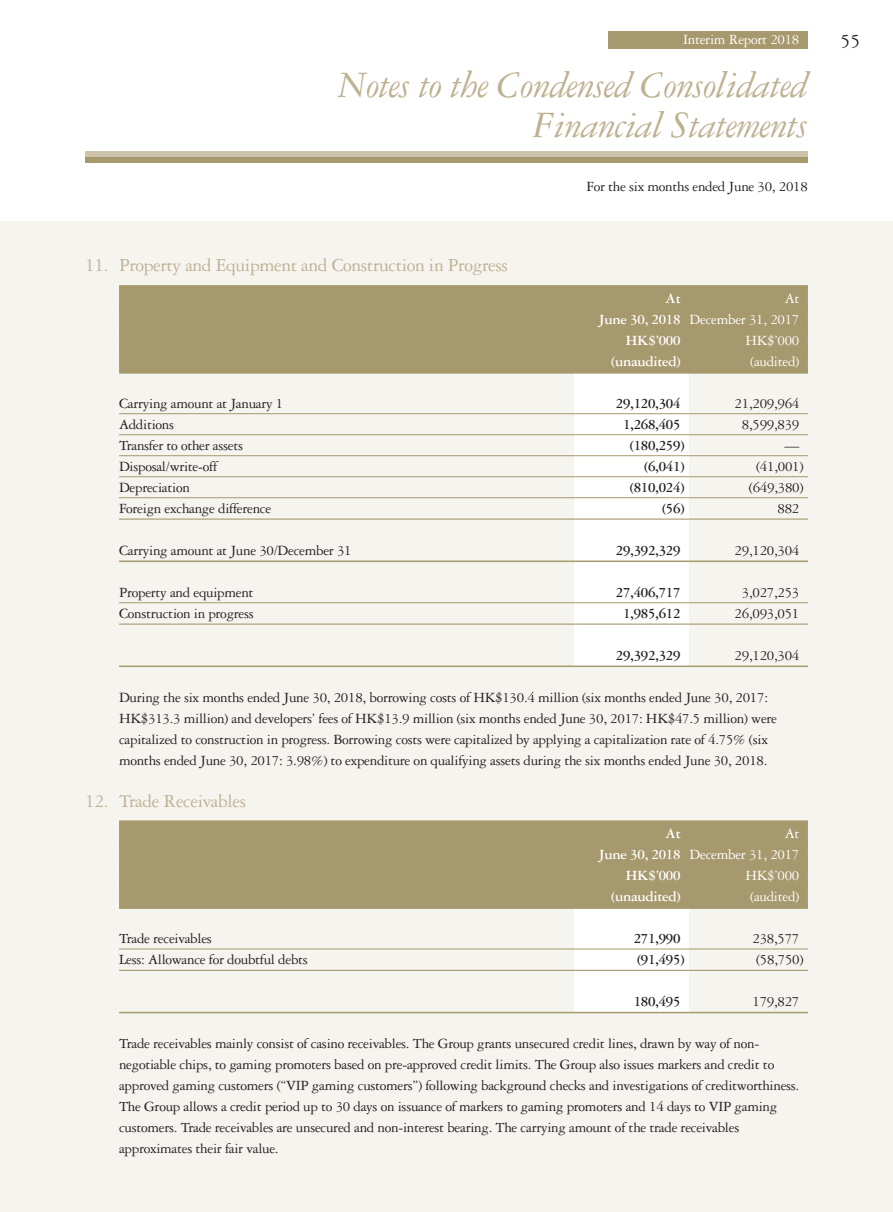
<style>
.page{position:relative;width:893px;height:1212px;background:#fff}
.page>*{position:absolute;margin:0;border:0;box-sizing:border-box;transform-origin:0 0}
.t1{font:italic 39.75px/39.8px "Garamond 3 LT Std";letter-spacing:-.02em;color:#beb192;text-align:right}
.t2{font:20.25px "Garamond 3 LT Std";color:#231f20}
.Subhead_1{font:19.5px "Garamond 3 LT Std";letter-spacing:-.02em;color:#beb192}
.Body_text{font:15px/21px "Garamond 3 LT Std";letter-spacing:-.02em;color:#231f20}
.Table_2_Colume{font:15px "Garamond 3 LT Std";letter-spacing:-.02em;color:#231f20}
.Table_2_Colume-2{font:700 15px "Garamond 3 LT Std";letter-spacing:-.02em;color:#231f20}
.Table_head_2_Colume{font:15px "Garamond 3 LT Std";letter-spacing:-.02em;color:#fff}
.Table_head_2_Colume-2{font:700 15px "Garamond 3 LT Std";letter-spacing:-.02em;color:#fff}
.s1{font-weight:700}
</style>
<div class="page">
<div style="left:608px;top:32px;width:200px;height:17px;background:#a7996e"></div>
<div style="left:85px;top:151px;width:723px;height:12px;background:#cec4ab"></div>
<div style="left:85px;top:157px;width:723px;height:6px;background:#a7996e"></div>
<div style="left:0;top:221px;width:893px;height:991px;background:#f5f4ef"></div>
<div style="left:574px;top:862px;width:115px;height:150px;background:#fff"></div>
<div style="left:574px;top:368px;width:115px;height:298px;background:#fff"></div>
<div style="left:119px;top:285px;width:689px;height:26px;background:#a7996e"></div>
<div style="left:119px;top:306px;width:689px;height:26px;background:#a7996e"></div>
<div style="left:119px;top:327px;width:689px;height:26px;background:#a7996e"></div>
<div style="left:119px;top:348px;width:689px;height:26px;background:#a7996e"></div>
<hr style="left:119px;top:413px;width:689px;height:1px;background:#a7996e">
<hr style="left:119px;top:434px;width:689px;height:1px;background:#a7996e">
<hr style="left:119px;top:455px;width:689px;height:1px;background:#a7996e">
<hr style="left:119px;top:476px;width:689px;height:1px;background:#a7996e">
<hr style="left:119px;top:497px;width:689px;height:1px;background:#a7996e">
<hr style="left:119px;top:518px;width:689px;height:2px;background:#a7996e">
<hr style="left:119px;top:560px;width:689px;height:2px;background:#a7996e">
<hr style="left:119px;top:602px;width:689px;height:1px;background:#a7996e">
<hr style="left:119px;top:623px;width:689px;height:2px;background:#a7996e">
<hr style="left:119px;top:665px;width:689px;height:2px;background:#a7996e">
<div style="left:119px;top:820px;width:689px;height:26px;background:#a7996e"></div>
<div style="left:119px;top:841px;width:689px;height:26px;background:#a7996e"></div>
<div style="left:119px;top:862px;width:689px;height:26px;background:#a7996e"></div>
<div style="left:119px;top:883px;width:689px;height:26px;background:#a7996e"></div>
<hr style="left:119px;top:949px;width:689px;height:1px;background:#a7996e">
<hr style="left:119px;top:970px;width:689px;height:1px;background:#a7996e">
<hr style="left:119px;top:1012px;width:689px;height:1px;background:#a7996e">
<p class="Table_head_2_Colume" style="left:683px;top:32px;width:118px">Interim Report 2018</p>
<h2 class="t2" style="left:840px;top:30px;width:22px">55</h2>
<h1 class="t1" style="left:338px;top:65px;width:471px">Notes to the Condensed Consolidated<br>Financial Statements</h1>
<p class="Subhead_1" style="left:85px;top:255px;width:424px">11. Property and Equipment and Construction in Progress</p>
<p class="Body_text" style="left:587px;top:176px;width:223px">For the six months ended June 30, 2018</p>
<p class="Table_head_2_Colume-2" style="left:665px;top:290px;width:17px">At</p>
<p class="Table_head_2_Colume" style="left:785px;top:290px;width:16px">At</p>
<p class="Table_head_2_Colume" style="left:599px;top:311px;width:202px"><span class="s1">June 30, 2018</span> December 31, 2017</p>
<p class="Table_head_2_Colume-2" style="left:626px;top:332px;width:56px">HK$’000</p>
<p class="Table_head_2_Colume" style="left:745px;top:332px;width:56px">HK$’000</p>
<p class="Table_head_2_Colume-2" style="left:611px;top:353px;width:71px">(unaudited)</p>
<p class="Table_head_2_Colume" style="left:750px;top:353px;width:51px">(audited)</p>
<p class="Table_2_Colume" style="left:119px;top:395px;width:166px">Carrying amount at January 1</p>
<p class="Table_2_Colume-2" style="left:616px;top:395px;width:66px">29,120,304</p>
<p class="Table_2_Colume" style="left:735px;top:395px;width:66px">21,209,964</p>
<p class="Table_2_Colume" style="left:119px;top:416px;width:57px">Additions</p>
<p class="Table_2_Colume-2" style="left:623px;top:416px;width:59px">1,268,405</p>
<p class="Table_2_Colume" style="left:742px;top:416px;width:59px">8,599,839</p>
<p class="Table_2_Colume" style="left:119px;top:437px;width:126px">Transfer to other assets</p>
<p class="Table_2_Colume-2" style="left:630px;top:437px;width:56px">(180,259)</p>
<p class="Table_2_Colume" style="left:784px;top:437px;width:16px">—</p>
<p class="Table_2_Colume" style="left:119px;top:458px;width:100px">Disposal/write-off</p>
<p class="Table_2_Colume-2" style="left:644px;top:458px;width:42px">(6,041)</p>
<p class="Table_2_Colume" style="left:756px;top:458px;width:49px">(41,001)</p>
<p class="Table_2_Colume" style="left:119px;top:479px;width:72px">Depreciation</p>
<p class="Table_2_Colume-2" style="left:630px;top:479px;width:56px">(810,024)</p>
<p class="Table_2_Colume" style="left:749px;top:479px;width:56px">(649,380)</p>
<p class="Table_2_Colume" style="left:119px;top:500px;width:154px">Foreign exchange difference</p>
<p class="Table_2_Colume-2" style="left:662px;top:500px;width:24px">(56)</p>
<p class="Table_2_Colume" style="left:777px;top:500px;width:23px">882</p>
<p class="Table_2_Colume" style="left:119px;top:542px;width:234px">Carrying amount at June 30/December 31</p>
<p class="Table_2_Colume-2" style="left:616px;top:542px;width:66px">29,392,329</p>
<p class="Table_2_Colume" style="left:735px;top:542px;width:66px">29,120,304</p>
<p class="Table_2_Colume" style="left:119px;top:584px;width:136px">Property and equipment</p>
<p class="Table_2_Colume-2" style="left:616px;top:584px;width:66px">27,406,717</p>
<p class="Table_2_Colume" style="left:742px;top:584px;width:59px">3,027,253</p>
<p class="Table_2_Colume" style="left:119px;top:605px;width:136px">Construction in progress</p>
<p class="Table_2_Colume-2" style="left:623px;top:605px;width:59px">1,985,612</p>
<p class="Table_2_Colume" style="left:735px;top:605px;width:66px">26,093,051</p>
<p class="Table_2_Colume-2" style="left:616px;top:647px;width:66px">29,392,329</p>
<p class="Table_2_Colume" style="left:735px;top:647px;width:66px">29,120,304</p>
<p class="Body_text" style="left:119px;top:687px;width:659px">During the six months ended June 30, 2018, borrowing costs of HK$130.4 million (six months ended June 30, 2017:<br>HK$313.3 million) and developers’ fees of HK$13.9 million (six months ended June 30, 2017: HK$47.5 million) were capitalized to construction in progress. Borrowing costs were capitalized by applying a capitalization rate of 4.75% (six months ended June 30, 2017: 3.98%) to expenditure on qualifying assets during the six months ended June 30, 2018.</p>
<p class="Subhead_1" style="left:85px;top:790px;width:163px">12. Trade Receivables</p>
<p class="Table_head_2_Colume-2" style="left:665px;top:825px;width:17px">At</p>
<p class="Table_head_2_Colume" style="left:785px;top:825px;width:16px">At</p>
<p class="Table_head_2_Colume" style="left:599px;top:846px;width:202px"><span class="s1">June 30, 2018</span> December 31, 2017</p>
<p class="Table_head_2_Colume-2" style="left:626px;top:867px;width:56px">HK$’000</p>
<p class="Table_head_2_Colume" style="left:745px;top:867px;width:56px">HK$’000</p>
<p class="Table_head_2_Colume-2" style="left:611px;top:888px;width:71px">(unaudited)</p>
<p class="Table_head_2_Colume" style="left:750px;top:888px;width:51px">(audited)</p>
<p class="Table_2_Colume" style="left:119px;top:930px;width:94px">Trade receivables</p>
<p class="Table_2_Colume-2" style="left:634px;top:930px;width:48px">271,990</p>
<p class="Table_2_Colume" style="left:752px;top:930px;width:48px">238,577</p>
<p class="Table_2_Colume" style="left:119px;top:951px;width:190px">Less: Allowance for doubtful debts</p>
<p class="Table_2_Colume-2" style="left:637px;top:951px;width:49px">(91,495)</p>
<p class="Table_2_Colume" style="left:756px;top:951px;width:49px">(58,750)</p>
<p class="Table_2_Colume-2" style="left:634px;top:993px;width:48px">180,495</p>
<p class="Table_2_Colume" style="left:752px;top:993px;width:48px">179,827</p>
<p class="Body_text" style="left:119px;top:1033px;width:682px">Trade receivables mainly consist of casino receivables. The Group grants unsecured credit lines, drawn by way of non&shy;negotiable chips, to gaming promoters based on pre-approved credit limits. The Group also issues markers and credit to approved gaming customers (“VIP gaming customers”) following background checks and investigations of creditworthiness.<br>The Group allows a credit period up to 30 days on issuance of markers to gaming promoters and 14 days to VIP gaming customers. Trade receivables are unsecured and non-interest bearing. The carrying amount of the trade receivables approximates their fair value.</p>
</div>
